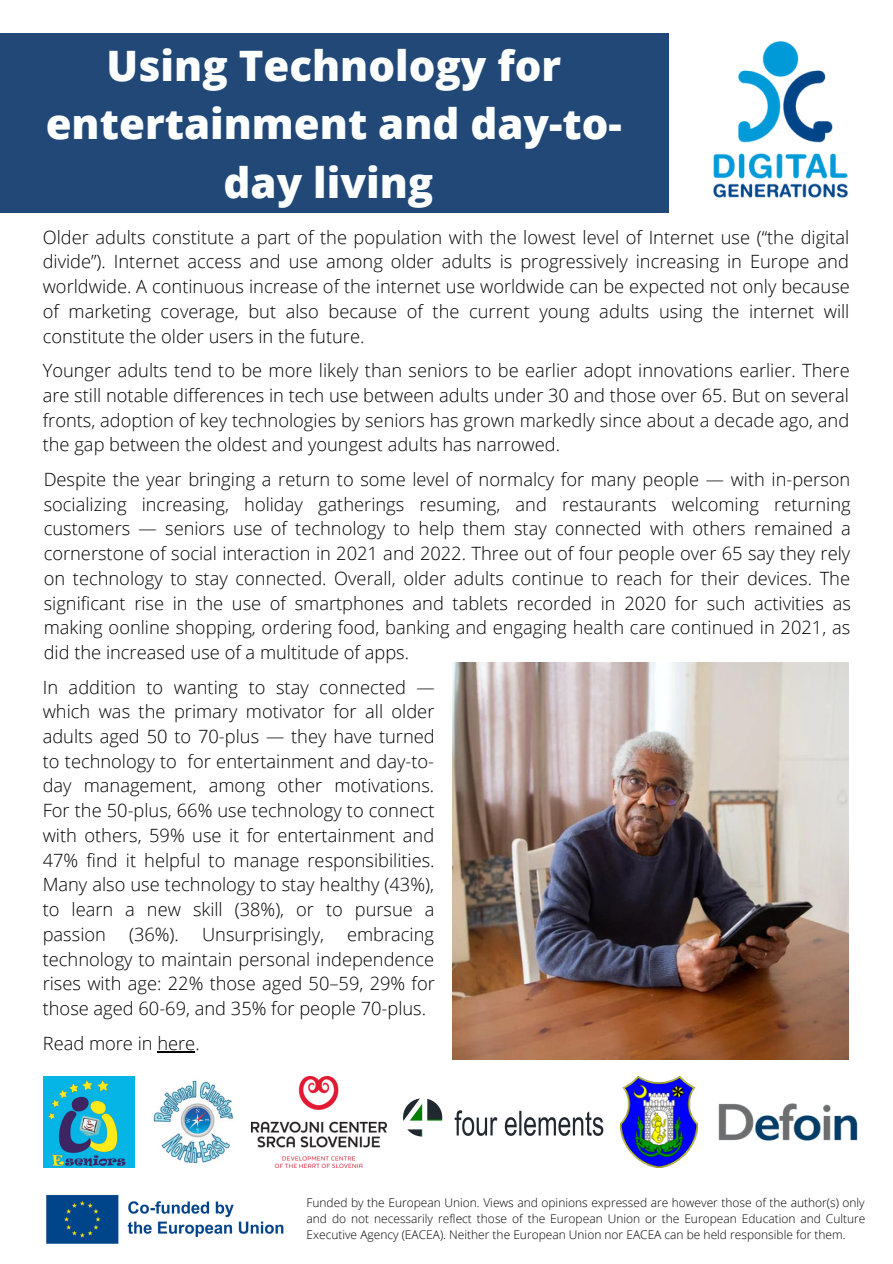
<style>
.page{position:relative;width:893px;height:1264px;background:#fff}
.page>*{position:absolute;margin:0;border:0;box-sizing:border-box;transform-origin:0 0}
.t1{font:800 42px/58.5px "Open Sans";color:#fdfffe;text-align:center}
.t2{font:300 18.3px/24.8px "Open Sans";color:#000;text-align:justify}
.t3{font:300 12px/16px "Open Sans";color:#000;text-align:justify}
</style>
<div class="page">
<div style="left:0;top:33px;width:668px;height:180px;background:#214877"></div>
<img style="left:44px;top:1076px;width:91px;height:91px">
<img style="left:153px;top:1080px;width:81px;height:84px">
<img style="left:251px;top:1076px;width:135px;height:91px">
<img style="left:621px;top:1076px;width:76px;height:91px">
<img style="left:403px;top:1098px;width:201px;height:39px">
<img style="left:718px;top:1103px;width:140px;height:38px">
<img style="left:713px;top:41px;width:135px;height:157px">
<img style="left:46px;top:1194px;width:238px;height:50px">
<img style="left:452px;top:662px;width:396px;height:397px">
<hr style="left:157px;top:1051px;width:38px;height:1px;background:#000">
<h1 class="t1" style="left:46px;top:35px;width:577px">Using Technology for entertainment and day-to&shy;day living</h1>
<p class="t2" style="left:43px;top:224px;width:808px">Older adults constitute a part of the population with the lowest level of Internet use (“the digital divide”). Internet access and use among older adults is progressively increasing in Europe and worldwide. A continuous increase of the internet use worldwide can be expected not only because of marketing coverage, but also because of the current young adults using the internet will constitute the older users in the future.</p>
<p class="t2" style="left:43px;top:358px;width:808px">Younger adults tend to be more likely than seniors to be earlier adopt innovations earlier. There are still notable differences in tech use between adults under 30 and those over 65. But on several fronts, adoption of key technologies by seniors has grown markedly since about a decade ago, and the gap between the oldest and youngest adults has narrowed.</p>
<p class="t2" style="left:44px;top:466px;width:808px">Despite the year bringing a return to some level of normalcy for many people — with in-person socializing increasing, holiday gatherings resuming, and restaurants welcoming returning customers — seniors use of technology to help them stay connected with others remained a cornerstone of social interaction in 2021 and 2022. Three out of four people over 65 say they rely on technology to stay connected. Overall, older adults continue to reach for their devices. The significant rise in the use of smartphones and tablets recorded in 2020 for such activities as making oonline shopping, ordering food, banking and engaging health care continued in 2021, as did the increased use of a multitude of apps.</p>
<p class="t2" style="left:43px;top:674px;width:393px">In addition to wanting to stay connected — which was the primary motivator for all older adults aged 50 to 70-plus — they have turned to technology to for entertainment and day-to&shy;day management, among other motivations.<br>For the 50-plus, 66% use technology to connect with others, 59% use it for entertainment and 47% find it helpful to manage responsibilities.<br>Many also use technology to stay healthy (43%), to learn a new skill (38%), or to pursue a passion</p>
<p class="t2" style="left:43px;top:921px;width:393px;text-indent:304px">embracing technology to maintain personal independence rises with age: 22% those aged 50–59, 29% for those aged 60-69, and 35% for people 70-plus.</p>
<p class="t2" style="left:43px;top:1030px;width:158px">Read more in here.</p>
<p class="t2" style="left:129px;top:921px;width:51px">(36%).</p>
<p class="t2" style="left:202px;top:921px;width:123px">Unsurprisingly,</p>
<p class="t3" style="left:306px;top:1194px;width:560px">Funded by the European Union. Views and opinions expressed are however those of the author(s) only and do not necessarily reflect those of the European Union or the European Education and Culture Executive Agency (EACEA). Neither the European Union nor EACEA can be held responsible for them.</p>
</div>
